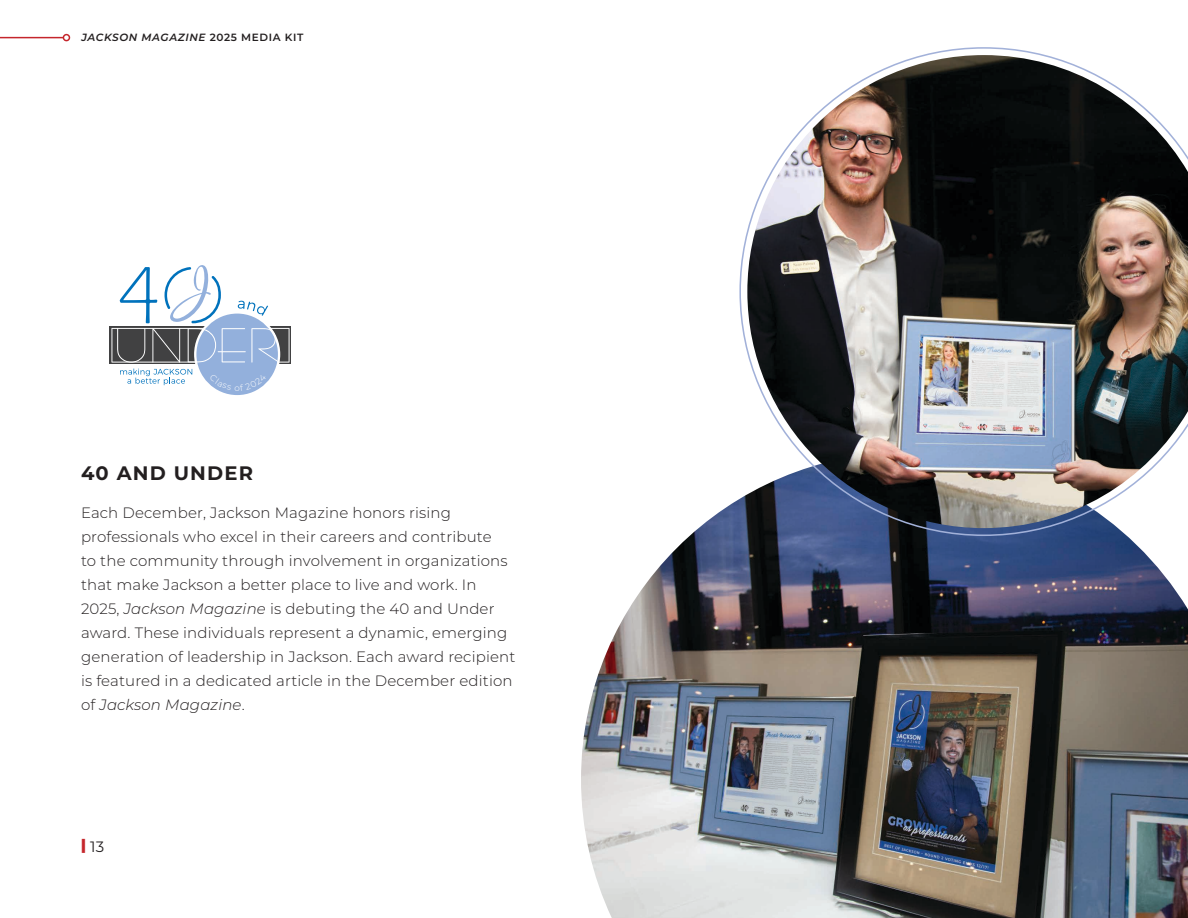
<style>
.page{position:relative;width:1188px;height:918px;background:#fff}
.page>*{position:absolute;margin:0;border:0;box-sizing:border-box;transform-origin:0 0}
.t1{font:700 19.5px "Montserrat";letter-spacing:.06em;color:#231f20}
.t2{font:300 15px/24px "Montserrat";letter-spacing:.01em;color:#231f20}
.t3{font:15px "Montserrat";color:#231f20}
.t4{font:italic 600 10.5px "Montserrat";letter-spacing:.06em;color:#231f20}
.s1{font-style:normal}
.s2{font-style:italic}
.s3{font-weight:900;color:#c5262c}
</style>
<div class="page">
<hr style="left:0;top:37px;width:63px;height:1px;background:#c5262c">
<div style="left:63px;top:34px;width:7px;height:7px;border:2px solid #c5262c;border-radius:50%"></div>
<img style="left:581px;top:499px;width:607px;height:419px">
<img style="left:739px;top:47px;width:449px;height:489px">
<svg style="left:111px;top:265px;width:179px;height:130px"></svg>
<p class="t4" style="left:81px;top:30px;width:223px">JACKSON MAGAZINE <span class="s1">2025 MEDIA KIT</span></p>
<h1 class="t1" style="left:81px;top:459px;width:174px">40 AND UNDER</h1>
<p class="t2" style="left:81px;top:500px;width:436px">Each December, Jackson Magazine honors rising professionals who excel in their careers and contribute<br>to the community through involvement in organizations that make Jackson a better place to live and work. In 2025, <span class="s2">Jackson Magazine</span> is debuting the 40 and Under award. These individuals represent a dynamic, emerging generation of leadership in Jackson. Each award recipient is featured in a dedicated article in the December edition of <span class="s2">Jackson Magazine</span>.</p>
<p class="t3" style="left:81px;top:836px;width:25px"><span class="s3">|</span> 13</p>
</div>
